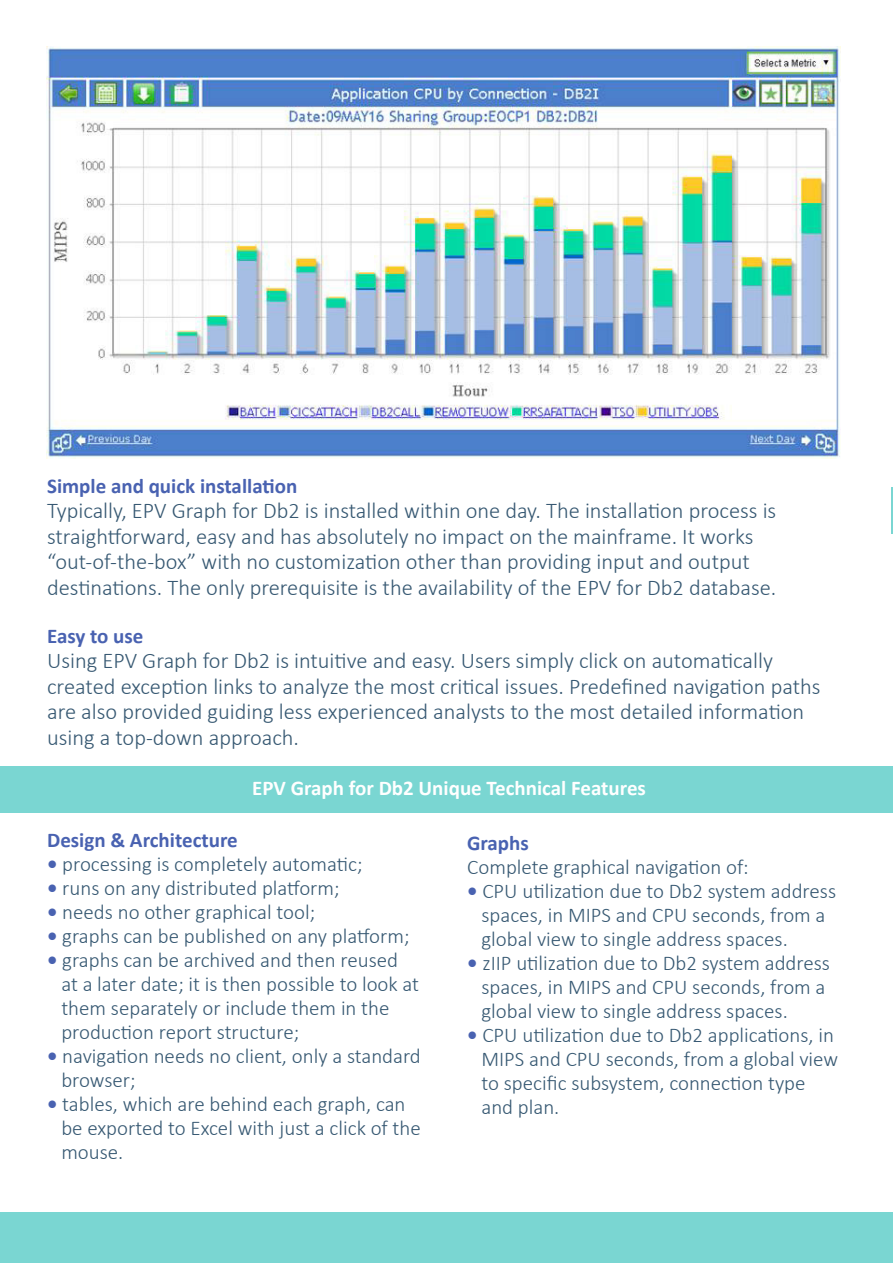
<style>
.page{position:relative;width:893px;height:1263px;background:#fff}
.page>*{position:absolute;margin:0;border:0;box-sizing:border-box;transform-origin:0 0}
.t1{font:300 22.5px/25.5px "Calibri";color:#365872}
.t2{font:300 21px/24px "Calibri";color:#365872}
.t3{font:700 21px "Calibri";color:#4962b1}
.t4{font:700 21px "Calibri";color:#fff}
.s1{font-weight:700;color:#4962b1}
</style>
<div class="page">
<div style="left:0;top:1212px;width:893px;height:51px;background:#7ad6d2"></div>
<div style="left:0;top:767px;width:891px;height:46px;background:#7ad6d2"></div>
<hr style="left:892px;top:488px;width:1px;height:46px;background:#7ad6d2">
<hr style="left:891px;top:767px;width:2px;height:46px;background:#7ad6d2">
<img style="left:46px;top:47px;width:795px;height:411px">
<p class="t3" style="left:47px;top:477px;width:252px">Simple and quick installation</p>
<p class="t1" style="left:47px;top:498px;width:731px">Typically, EPV Graph for Db2 is installed within one day. The installation process is straightforward, easy and has absolutely no impact on the mainframe. It works “out-of-the-box” with no customization other than providing input and output destinations. The only prerequisite is the availability of the EPV for Db2 database.</p>
<p class="t3" style="left:47px;top:627px;width:98px">Easy to use</p>
<p class="t1" style="left:47px;top:648px;width:775px">Using EPV Graph for Db2 is intuitive and easy. Users simply click on automatically created exception links to analyze the most critical issues. Predefined navigation paths are also provided guiding less experienced analysts to the most detailed information using a top-down approach.</p>
<p class="t4" style="left:252px;top:779px;width:395px">EPV Graph for Db2 Unique Technical Features</p>
<p class="t3" style="left:47px;top:831px;width:192px">Design &amp; Architecture</p>
<p class="t2" style="left:47px;top:852px;width:317px"><span class="s1">•</span> processing is completely automatic;</p>
<p class="t2" style="left:47px;top:876px;width:294px"><span class="s1">•</span> runs on any distributed platform;</p>
<p class="t2" style="left:47px;top:900px;width:270px"><span class="s1">•</span> needs no other graphical tool;</p>
<p class="t2" style="left:47px;top:924px;width:364px"><span class="s1">•</span> graphs can be published on any platform;</p>
<p class="t2" style="left:61px;top:948px;width:359px;text-indent:-14px"><span class="s1">•</span> graphs can be archived and then reused at a later date; it is then possible to look at them separately or include them in the production report structure;</p>
<p class="t2" style="left:61px;top:1044px;width:361px;text-indent:-14px"><span class="s1">•</span> navigation needs no client, only a standard browser;</p>
<p class="t2" style="left:61px;top:1092px;width:361px;text-indent:-14px"><span class="s1">•</span> tables, which are behind each graph, can be exported to Excel with just a click of the mouse.</p>
<p class="t3" style="left:467px;top:834px;width:63px">Graphs</p>
<p class="t2" style="left:467px;top:855px;width:283px">Complete graphical navigation of:</p>
<p class="t2" style="left:481px;top:879px;width:356px;text-indent:-14px"><span class="s1">•</span> CPU utilization due to Db2 system address spaces, in MIPS and CPU seconds, from a global view to single address spaces.</p>
<p class="t2" style="left:481px;top:951px;width:350px;text-indent:-14px"><span class="s1">•</span> zIIP utilization due to Db2 system address spaces, in MIPS and CPU seconds, from a global view to single address spaces.</p>
<p class="t2" style="left:481px;top:1023px;width:358px;text-indent:-14px"><span class="s1">•</span> CPU utilization due to Db2 applications, in MIPS and CPU seconds, from a global view to specific subsystem, connection type and plan.</p>
</div>
